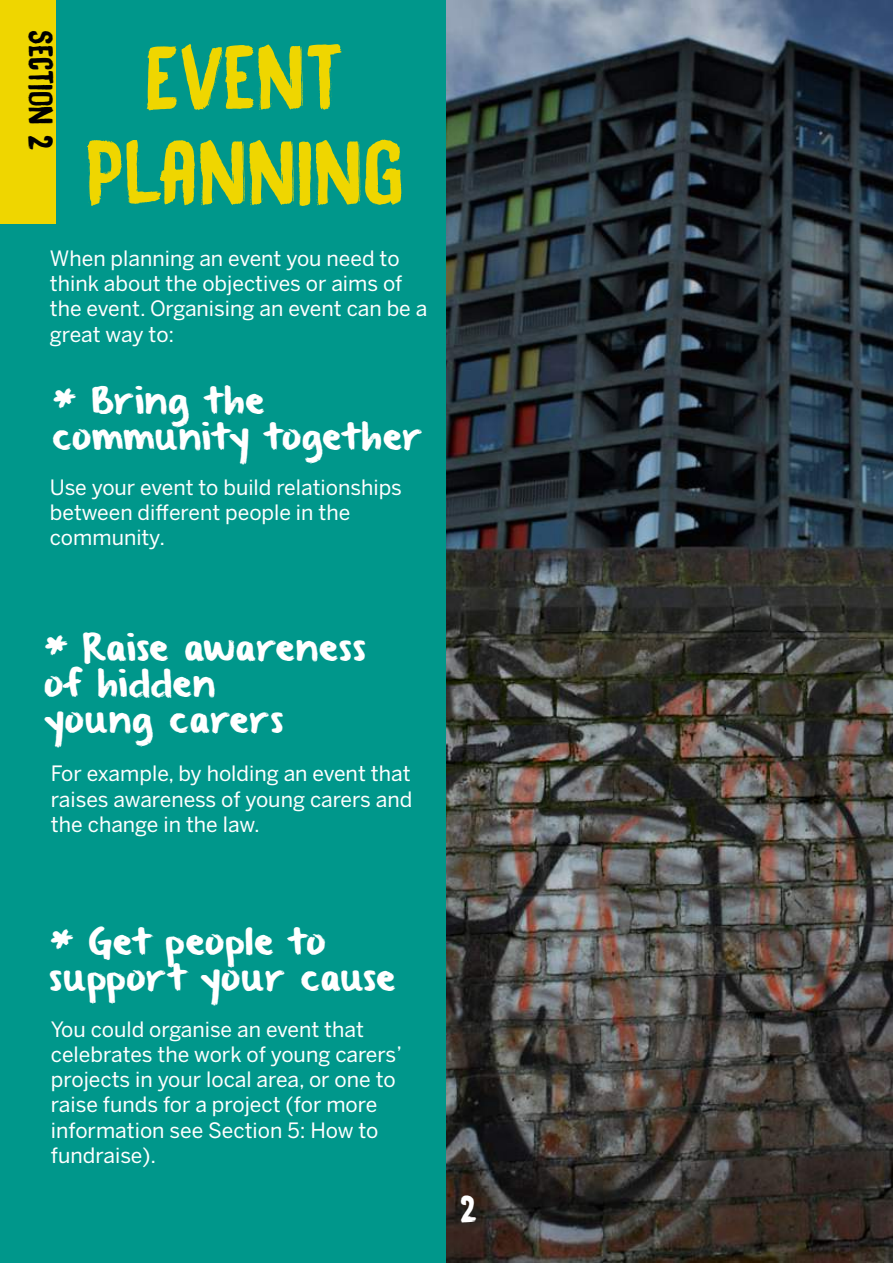
<style>
.page{position:relative;width:893px;height:1263px;background:#00978b}
.page>*{position:absolute;margin:0;border:0;box-sizing:border-box;transform-origin:0 0}
.t1{font:79.5px/95.4px "DK Black Bamboo";color:#efd600;text-align:center}
.t2{font:33px "DK Black Bamboo";color:#fff}
.t3{font:30px/36px "From Where You Are";letter-spacing:.03em;color:#fff}
.t4{font:30px "DK Black Bamboo";color:#000}
.t5{font:21px/25.2px "Benton Sans";color:#fff}
</style>
<div class="page">
<div style="left:0;top:0;width:56px;height:224px;background:#efd600"></div>
<img style="left:446px;top:0;width:447px;height:1263px">
<h3 class="t4" style="left:62px;top:30px;width:122px;rotate:90deg">SECTION 2</h3>
<h1 class="t1" style="left:85px;top:26px;width:321px">EVENT<br>PLANNING</h1>
<p class="t5" style="left:50px;top:246px;width:379px">When planning an event you need to think about the objectives or aims of the event. Organising an event can be a great way to:</p>
<h3 class="t3" style="left:53px;top:386px;width:371px">* Bring the community together</h3>
<p class="t5" style="left:50px;top:474px;width:354px">Use your event to build relationships between different people in the community.</p>
<h3 class="t3" style="left:44px;top:633px;width:323px">* Raise awareness of hidden<br>young carers</h3>
<p class="t5" style="left:51px;top:761px;width:363px;text-align:justify">For example, by holding an event that raises awareness of young carers and the change in the law.</p>
<h3 class="t3" style="left:50px;top:926px;width:347px">* Get people to support your cause</h3>
<p class="t5" style="left:51px;top:1016px;width:353px">You could organise an event that celebrates the work of young carers’ projects in your local area, or one to raise funds for a project (for more information see Section 5: How to fundraise).</p>
<h2 class="t2" style="left:460px;top:1185px;width:19px">2</h2>
</div>
